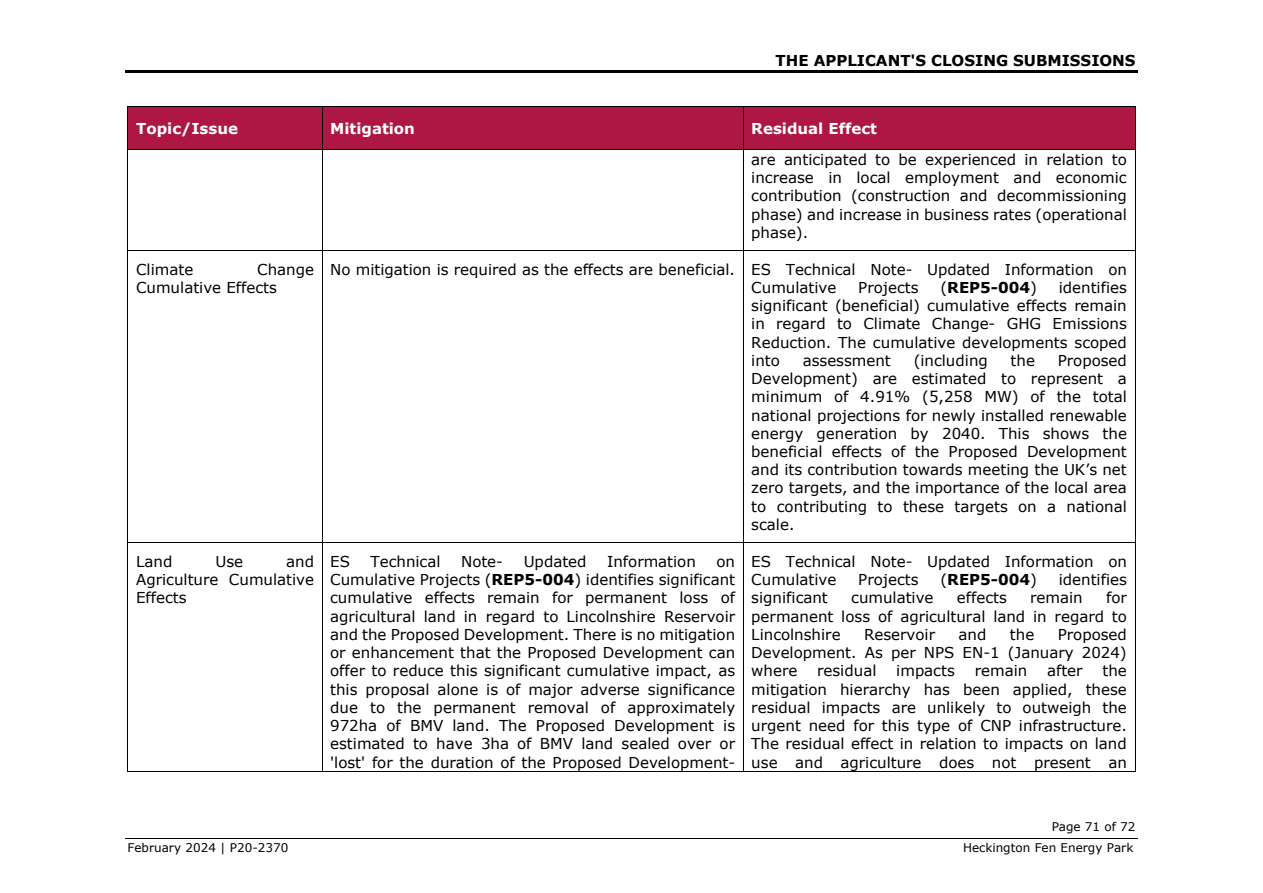
<style>
.page{position:relative;width:1263px;height:893px;background:#fff}
.page>*{position:absolute;margin:0;border:0;box-sizing:border-box;transform-origin:0 0}
.t1{font:15px/18.3px "Verdana";color:#000;text-align:justify}
.t2{font:700 15px "Verdana";color:#000}
.t3{font:700 15px "Verdana";color:#fff}
.t4{font:12px "Verdana";color:#000}
.s1{font-weight:400}
.s2{font-weight:700}
</style>
<div class="page">
<hr style="left:125px;top:71px;width:1013px;height:2px;background:#000">
<hr style="left:125px;top:838px;width:1013px;height:1px;background:#000">
<div style="left:128px;top:107px;width:194px;height:42px;background:#ae1644"></div>
<div style="left:322px;top:107px;width:421px;height:42px;background:#ae1644"></div>
<div style="left:744px;top:107px;width:391px;height:42px;background:#ae1644"></div>
<hr style="left:128px;top:106px;width:194px;height:1px;background:#000">
<hr style="left:322px;top:106px;width:421px;height:1px;background:#000">
<hr style="left:744px;top:106px;width:391px;height:1px;background:#000">
<hr style="left:128px;top:107px;width:1px;height:42px;background:#000">
<hr style="left:322px;top:107px;width:1px;height:42px;background:#000">
<hr style="left:743px;top:107px;width:1px;height:42px;background:#000">
<hr style="left:1135px;top:107px;width:1px;height:42px;background:#000">
<hr style="left:128px;top:149px;width:194px;height:1px;background:#000">
<hr style="left:322px;top:149px;width:421px;height:1px;background:#000">
<hr style="left:744px;top:149px;width:391px;height:1px;background:#000">
<hr style="left:128px;top:150px;width:1px;height:100px;background:#000">
<hr style="left:322px;top:150px;width:1px;height:100px;background:#000">
<hr style="left:743px;top:150px;width:1px;height:100px;background:#000">
<hr style="left:1135px;top:150px;width:1px;height:100px;background:#000">
<hr style="left:128px;top:250px;width:194px;height:1px;background:#000">
<hr style="left:322px;top:250px;width:421px;height:1px;background:#000">
<hr style="left:744px;top:250px;width:391px;height:1px;background:#000">
<hr style="left:128px;top:251px;width:1px;height:291px;background:#000">
<hr style="left:322px;top:251px;width:1px;height:291px;background:#000">
<hr style="left:743px;top:251px;width:1px;height:291px;background:#000">
<hr style="left:1135px;top:251px;width:1px;height:291px;background:#000">
<hr style="left:128px;top:542px;width:194px;height:1px;background:#000">
<hr style="left:322px;top:542px;width:421px;height:1px;background:#000">
<hr style="left:744px;top:542px;width:391px;height:1px;background:#000">
<hr style="left:128px;top:543px;width:1px;height:228px;background:#000">
<hr style="left:128px;top:771px;width:194px;height:1px;background:#000">
<hr style="left:322px;top:543px;width:1px;height:228px;background:#000">
<hr style="left:322px;top:771px;width:421px;height:1px;background:#000">
<hr style="left:743px;top:543px;width:1px;height:228px;background:#000">
<hr style="left:744px;top:771px;width:391px;height:1px;background:#000">
<hr style="left:1135px;top:543px;width:1px;height:228px;background:#000">
<p class="t2" style="left:775px;top:50px;width:361px">THE APPLICANT'S CLOSING SUBMISSIONS</p>
<p class="t3" style="left:136px;top:118px;width:103px">Topic/Issue</p>
<p class="t3" style="left:330px;top:118px;width:86px">Mitigation</p>
<p class="t3" style="left:751px;top:118px;width:127px">Residual Effect</p>
<p class="t1" style="left:751px;top:150px;width:377px">are anticipated to be experienced in relation to increase in local employment and economic contribution (construction and decommissioning phase) and increase in business rates (operational phase).</p>
<p class="t1" style="left:136px;top:260px;width:59px">Climate</p>
<p class="t1" style="left:136px;top:260px;width:179px;text-indent:121px">Change<br>Cumulative Effects</p>
<p class="t1" style="left:330px;top:260px;width:406px">No mitigation is required as the effects are beneficial.</p>
<p class="t1" style="left:751px;top:260px;width:377px">ES Technical Note- Updated Information on<br>Cumulative</p>
<p class="t1" style="left:751px;top:278px;width:377px;text-indent:308px">identifies significant (beneficial) cumulative effects remain in regard to Climate Change- GHG Emissions Reduction. The cumulative developments scoped into</p>
<p class="t1" style="left:858px;top:278px;width:62px">Projects</p>
<p class="t2" style="left:940px;top:277px;width:98px"><span class="s1">(</span>REP5-004<span class="s1">)</span></p>
<p class="t1" style="left:751px;top:351px;width:377px;text-indent:306px">Proposed Development) are estimated to represent a minimum of 4.91% (5,258 MW) of the total national projections for newly installed renewable energy generation by 2040. This shows the beneficial effects of the Proposed Development and its contribution towards meeting the UK’s net zero targets, and the importance of the local area to contributing to these targets on a national scale.</p>
<p class="t1" style="left:803px;top:351px;width:90px">assessment</p>
<p class="t1" style="left:914px;top:351px;width:76px">(including</p>
<p class="t1" style="left:1011px;top:351px;width:26px">the</p>
<p class="t1" style="left:136px;top:552px;width:180px;text-indent:150px">and Agriculture Cumulative Effects</p>
<p class="t1" style="left:330px;top:552px;width:21px">ES</p>
<p class="t1" style="left:371px;top:552px;width:71px">Technical</p>
<p class="t1" style="left:461px;top:552px;width:44px">Note-</p>
<p class="t1" style="left:524px;top:552px;width:64px">Updated</p>
<p class="t1" style="left:607px;top:552px;width:90px">Information</p>
<p class="t1" style="left:330px;top:552px;width:407px;text-indent:386px">on Cumulative Projects (<span class="s2">REP5-004</span>) identifies significant cumulative effects remain for permanent loss of agricultural land in regard to Lincolnshire Reservoir and the Proposed Development. There is no mitigation or enhancement that the Proposed Development can offer to reduce this significant cumulative impact, as this proposal alone is of major adverse significance due to the permanent removal of approximately 972ha of BMV land. The Proposed Development is estimated to have 3ha of BMV land sealed over or 'lost' for the duration of the Proposed Development-</p>
<p class="t1" style="left:751px;top:552px;width:377px">ES Technical Note- Updated Information on<br>Cumulative</p>
<p class="t1" style="left:136px;top:552px;width:38px">Land</p>
<p class="t1" style="left:215px;top:552px;width:29px">Use</p>
<p class="t1" style="left:858px;top:570px;width:62px">Projects</p>
<p class="t2" style="left:940px;top:569px;width:98px"><span class="s1">(</span>REP5-004<span class="s1">)</span></p>
<p class="t1" style="left:1059px;top:570px;width:70px">identifies</p>
<p class="t1" style="left:751px;top:589px;width:78px">significant</p>
<p class="t1" style="left:851px;top:589px;width:84px">cumulative</p>
<p class="t1" style="left:957px;top:589px;width:51px">effects</p>
<p class="t1" style="left:1030px;top:589px;width:54px">remain</p>
<p class="t1" style="left:751px;top:589px;width:377px;text-indent:355px">for permanent loss of agricultural land in regard to Lincolnshire</p>
<p class="t1" style="left:751px;top:625px;width:377px;text-indent:306px">Proposed Development. As per NPS EN-1 (January 2024) where</p>
<p class="t1" style="left:864px;top:625px;width:73px">Reservoir</p>
<p class="t1" style="left:959px;top:625px;width:29px">and</p>
<p class="t1" style="left:1010px;top:625px;width:26px">the</p>
<p class="t1" style="left:817px;top:662px;width:61px">residual</p>
<p class="t1" style="left:896px;top:662px;width:60px">impacts</p>
<p class="t1" style="left:975px;top:662px;width:54px">remain</p>
<p class="t1" style="left:1047px;top:662px;width:37px">after</p>
<p class="t1" style="left:751px;top:662px;width:377px;text-indent:351px">the mitigation hierarchy has been applied, these residual impacts are unlikely to outweigh the urgent need for this type of CNP infrastructure.<br>The residual effect in relation to impacts on land use and agriculture does not present an</p>
<p class="t4" style="left:1052px;top:818px;width:85px">Page 71 of 72</p>
<p class="t4" style="left:128px;top:840px;width:162px">February 2024 | P20-2370</p>
<p class="t4" style="left:963px;top:840px;width:172px">Heckington Fen Energy Park</p>
</div>
